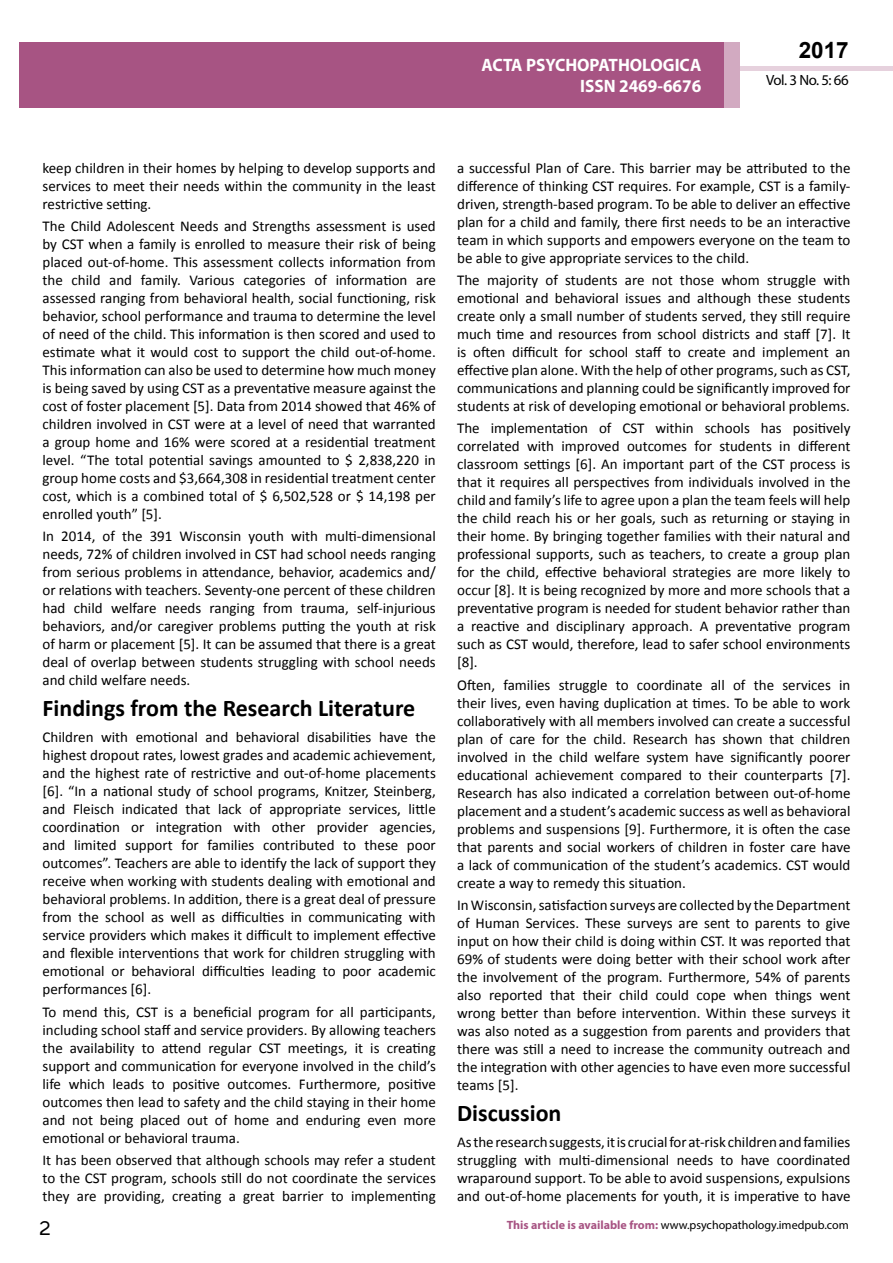
<style>
.page{position:relative;width:893px;height:1263px;background:#fff}
.page>*{position:absolute;margin:0;border:0;box-sizing:border-box;transform-origin:0 0}
.t1{font:25.5px "Tunga";color:#000}
.t2{font:700 24px "Calibri";color:#000}
.t3{font:700 22.5px "Arial";color:#000}
.t4{font:700 18px/21.6px "Myriad Pro";color:#fff;text-align:right;scale:.96 1}
.t5{font:15px/18px "Calibri";color:#000;text-align:justify}
.t6{font:14.85px "Myriad Pro";letter-spacing:-.03em;color:#000}
.t7{font:12px "Myriad Pro";color:#000}
.s1{font-weight:700;color:#a75483}
</style>
<div class="page">
<div style="left:722px;top:66px;width:171px;height:5px;background:#e6d1dd"></div>
<div style="left:19px;top:42px;width:706px;height:66px;background:#a75483"></div>
<div style="left:725px;top:43px;width:15px;height:65px;background:#d2aac1"></div>
<p class="t4" style="left:482px;top:53px;width:230px">ACTA PSYCHOPATHOLOGICA<br>ISSN 2469-6676</p>
<h3 class="t3" style="left:799px;top:35px;width:52px">2017</h3>
<p class="t6" style="left:766px;top:71px;width:84px">Vol. 3 No. 5: 66</p>
<p class="t5" style="left:43px;top:159px;width:395px">keep children in their homes by helping to develop supports and services to meet their needs within the community in the least restrictive setting.</p>
<p class="t5" style="left:43px;top:217px;width:395px">The Child Adolescent Needs and Strengths assessment is used by CST when a family is enrolled to measure their risk of being placed out-of-home. This assessment collects information from the child and family. Various categories of information are assessed ranging from behavioral health, social functioning, risk behavior, school performance and trauma to determine the level of need of the child. This information is then scored and used to estimate what it would cost to support the child out-of-home.<br>This information can also be used to determine how much money is being saved by using CST as a preventative measure against the cost of foster placement [5]. Data from 2014 showed that 46% of children involved in CST were at a level of need that warranted a group home and 16% were scored at a residential treatment level. “The total potential savings amounted to $ 2,838,220 in group home costs and $3,664,308 in residential treatment center cost, which is a combined total of $ 6,502,528 or $ 14,198 per enrolled youth” [5].</p>
<p class="t5" style="left:43px;top:527px;width:395px">In 2014, of the 391 Wisconsin youth with multi-dimensional needs, 72% of children involved in CST had school needs ranging from serious problems in attendance, behavior, academics and/ or relations with teachers. Seventy-one percent of these children had child welfare needs ranging from trauma, self-injurious behaviors, and/or caregiver problems putting the youth at risk of harm or placement [5]. It can be assumed that there is a great deal of overlap between students struggling with school needs and child welfare needs.</p>
<h2 class="t2" style="left:43px;top:693px;width:374px">Findings from the Research Literature</h2>
<p class="t5" style="left:43px;top:728px;width:395px">Children with emotional and behavioral disabilities have the highest dropout rates, lowest grades and academic achievement, and the highest rate of restrictive and out-of-home placements [6]. “In a national study of school programs, Knitzer, Steinberg, and Fleisch indicated that lack of appropriate services, little coordination or integration with other provider agencies, and limited support for families contributed to these poor outcomes”. Teachers are able to identify the lack of support they receive when working with students dealing with emotional and behavioral problems. In addition, there is a great deal of pressure from the school as well as difficulties in communicating with service providers which makes it difficult to implement effective and flexible interventions that work for children struggling with emotional or behavioral difficulties leading to poor academic performances [6].</p>
<p class="t5" style="left:43px;top:1003px;width:395px">To mend this, CST is a beneficial program for all participants, including school staff and service providers. By allowing teachers the availability to attend regular CST meetings, it is creating support and communication for everyone involved in the child’s life which leads to positive outcomes. Furthermore, positive outcomes then lead to safety and the child staying in their home and not being placed out of home and enduring even more emotional or behavioral trauma.</p>
<p class="t5" style="left:43px;top:1151px;width:395px">It has been observed that although schools may refer a student to the CST program, schools still do not coordinate the services they are providing, creating a great barrier to implementing</p>
<p class="t5" style="left:457px;top:159px;width:395px">a successful Plan of Care. This barrier may be attributed to the difference of thinking CST requires. For example, CST is a family&shy;driven, strength-based program. To be able to deliver an effective plan for a child and family, there first needs to be an interactive team in which supports and empowers everyone on the team to be able to give appropriate services to the child.</p>
<p class="t5" style="left:457px;top:271px;width:395px">The majority of students are not those whom struggle with emotional and behavioral issues and although these students create only a small number of students served, they still require much time and resources from school districts and staff [7]. It is often difficult for school staff to create and implement an effective plan alone. With the help of other programs, such as CST, communications and planning could be significantly improved for students at risk of developing emotional or behavioral problems.</p>
<p class="t5" style="left:457px;top:419px;width:395px">The implementation of CST within schools has positively correlated with improved outcomes for students in different classroom settings [6]. An important part of the CST process is that it requires all perspectives from individuals involved in the child and family’s life to agree upon a plan the team feels will help the child reach his or her goals, such as returning or staying in their home. By bringing together families with their natural and professional supports, such as teachers, to create a group plan for the child, effective behavioral strategies are more likely to occur [8]. It is being recognized by more and more schools that a preventative program is needed for student behavior rather than a reactive and disciplinary approach. A preventative program such as CST would, therefore, lead to safer school environments [8].</p>
<p class="t5" style="left:457px;top:676px;width:395px">Often, families struggle to coordinate all of the services in their lives, even having duplication at times. To be able to work collaboratively with all members involved can create a successful plan of care for the child. Research has shown that children involved in the child welfare system have significantly poorer educational achievement compared to their counterparts [7].<br>Research has also indicated a correlation between out-of-home placement and a student’s academic success as well as behavioral problems and suspensions [9]. Furthermore, it is often the case that parents and social workers of children in foster care have a lack of communication of the student’s academics. CST would create a way to remedy this situation.</p>
<p class="t5" style="left:457px;top:896px;width:395px">In Wisconsin, satisfaction surveys are collected by the Department of Human Services. These surveys are sent to parents to give input on how their child is doing within CST. It was reported that 69% of students were doing better with their school work after the involvement of the program. Furthermore, 54% of parents also reported that their child could cope when things went wrong better than before intervention. Within these surveys it was also noted as a suggestion from parents and providers that there was still a need to increase the community outreach and the integration with other agencies to have even more successful teams [5].</p>
<h2 class="t2" style="left:457px;top:1097px;width:106px">Discussion</h2>
<p class="t5" style="left:457px;top:1133px;width:395px">As the research suggests, it is crucial for at-risk children and families struggling with multi-dimensional needs to have coordinated wraparound support. To be able to avoid suspensions, expulsions and out-of-home placements for youth, it is imperative to have</p>
<h1 class="t1" style="left:39px;top:1211px;width:13px">2</h1>
<p class="t7" style="left:507px;top:1218px;width:343px"><span class="s1">This article is available from:</span> www.psychopathology.imedpub.com</p>
</div>
